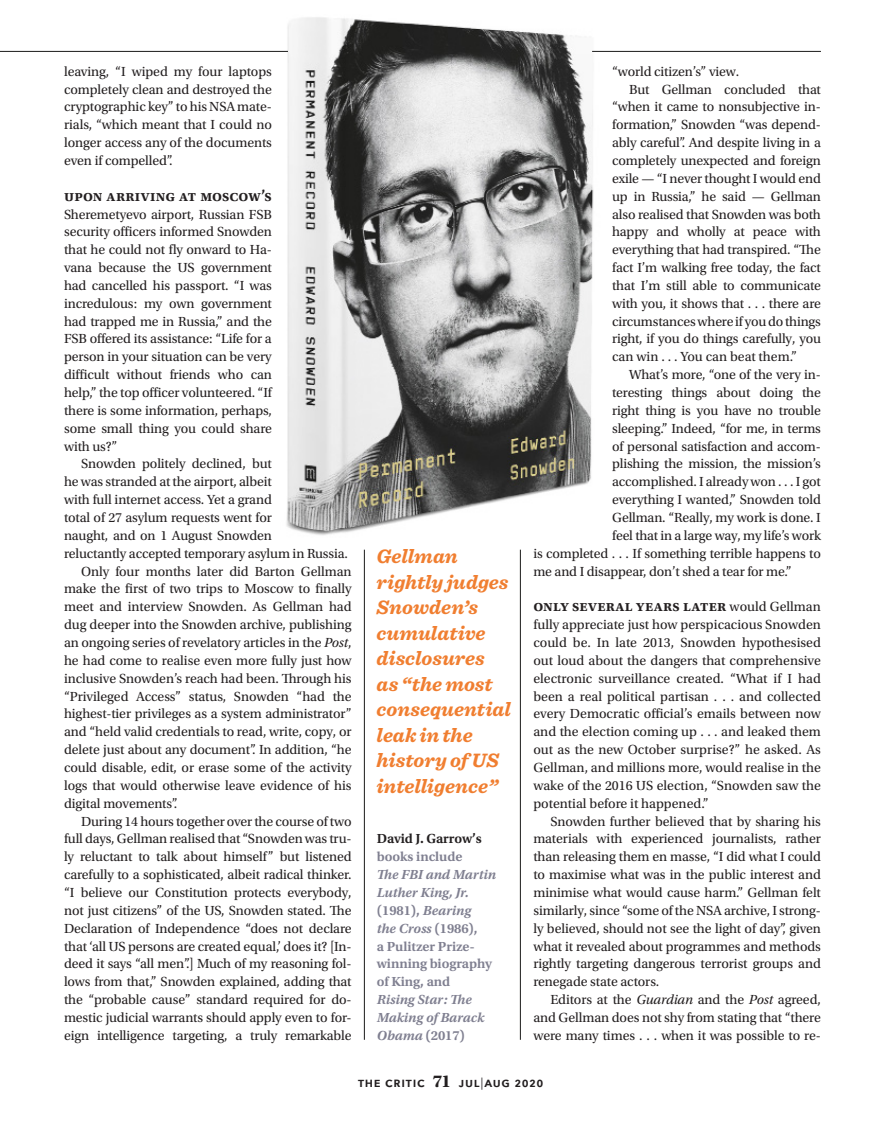
<style>
.page{position:relative;width:872px;height:1127px;background:#fff}
.page>*{position:absolute;margin:0;border:0;box-sizing:border-box;transform-origin:0 0}
.Pullquote{font:italic 700 20.25px/25.5px "Sentinel";color:#f07e30}
.Utopia_Text{font:15.9px "Utopia Std Semibold Capt";letter-spacing:.015em;color:#231f20}
.Utopia_Text_Indent{font:13.8px/17.9px "Utopia Std";letter-spacing:-.01em;color:#231f20;text-align:justify}
.Utopia_Text-2{font:13.8px/17.9px "Utopia Std";letter-spacing:-.005em;color:#231f20;text-align:justify}
.Utopia_Contributor_2{font:13.8px/17.9px "Utopia Std Semibold Capt It";letter-spacing:-.005em;color:#7f7f90}
.t1{font:600 13.5px "Avenir Next";letter-spacing:.05em;color:#231f20}
.s1{font-style:italic}
.s2{font-family:"Utopia Std Semibold Capt";color:#231f20}
.s3{font-family:"Utopia Std Semibold Capt"}
.s4{font-family:"Utopia Std";font-size:13.8px}
.s5{font-family:"Utopia Std Bold Capt";font-weight:400;font-size:18px}
.s6{font-family:"Sentinel";font-weight:400}
</style>
<div class="page">
<hr style="left:364px;top:550px;width:1px;height:490px;background:#1a1a19">
<hr style="left:520px;top:550px;width:1px;height:490px;background:#1a1a19">
<img style="left:280px;top:17px;width:323px;height:518px">
<hr style="left:0;top:51px;width:288px;height:1px;background:#1a1a19">
<hr style="left:592px;top:51px;width:229px;height:1px;background:#1a1a19">
<p class="Utopia_Text-2" style="left:64px;top:63px;width:209px">leaving, “I wiped my four laptops completely clean and destroyed the cryptographic key” to his NSA mate&shy;rials, “which meant that I could no longer access any of the documents even if compelled”.</p>
<p class="Utopia_Text" style="left:64px;top:186px;width:209px">upon arriving at moscow’s</p>
<p class="Utopia_Text-2" style="left:64px;top:205px;width:209px">Sheremetyevo airport, Russian FSB security officers informed Snowden that he could not fly onward to Ha&shy;vana because the US government had cancelled his passport. “I was incredulous: my own government had trapped me in Russia,” and the FSB offered its assistance: “Life for a person in your situation can be very difficult without friends who can help,” the top officer volunteered. “If there is some information, perhaps, some small thing you could share with us?”</p>
<p class="Utopia_Text_Indent" style="left:64px;top:455px;width:285px;text-align:left;text-indent:17px">Snowden politely declined, but<br>he was stranded at the airport, albeit<br>with full internet access. Yet a grand<br>total of 27 asylum requests went for<br>naught, and on 1 August Snowden<br>reluctantly accepted temporary asylum in Russia.</p>
<p class="Utopia_Text_Indent" style="left:64px;top:562px;width:289px;text-indent:17px">Only four months later did Barton Gellman make the first of two trips to Moscow to finally meet and interview Snowden. As Gellman had dug deeper into the Snowden archive, publishing an ongoing series of revelatory articles in the <span class="s1">Post</span>, he had come to realise even more fully just how inclusive Snowden’s reach had been. Through his “Privileged Access” status, Snowden “had the highest-tier privileges as a system administrator” and “held valid credentials to read, write, copy, or delete just about any document”. In addition, “he could disable, edit, or erase some of the activity logs that would otherwise leave evidence of his digital movements”.</p>
<p class="Utopia_Text_Indent" style="left:64px;top:812px;width:289px;text-indent:17px">During 14 hours together over the course of two full days, Gellman realised that “Snowden was tru&shy;ly reluctant to talk about himself” but listened carefully to a sophisticated, albeit radical thinker. “I believe our Constitution protects everybody, not just citizens” of the US, Snowden stated. The Declaration of Independence “does not declare that ‘all US persons are created equal,’ does it? [In&shy;deed it says “all men”.] Much of my reasoning fol&shy;lows from that,” Snowden explained, adding that the “probable cause” standard required for do&shy;mestic judicial warrants should apply even to for&shy;eign intelligence targeting, a truly remarkable</p>
<p class="Pullquote" style="left:376px;top:543px;width:136px">Gellman rightly judges<br>Snowden’s cumulative disclosures as “the most consequential leak in the history of US intelligence”</p>
<p class="Utopia_Contributor_2" style="left:377px;top:830px;width:121px"><span class="s2">David J. Garrow’s </span><span class="s3">books include<br></span>The FBI and Martin<br>Luther King, Jr. <span class="s3">(1981),</span> Bearing<br>the Cross <span class="s3">(1986),<br>a Pulitzer Prize&shy;winning biography of King, and<br></span>Rising Star: The<br>Making of Barack<br>Obama <span class="s3">(2017)</span></p>
<p class="Utopia_Text_Indent" style="left:612px;top:63px;width:128px">“world citizen’s” view.</p>
<p class="Utopia_Text_Indent" style="left:612px;top:80px;width:210px;text-indent:17px">But Gellman concluded that “when it came to nonsubjective in&shy;formation,” Snowden “was depend&shy;ably careful”. And despite living in a completely unexpected and foreign exile — “I never thought I would end up in Russia,” he said — Gellman also realised that Snowden was both happy and wholly at peace with everything that had transpired. “The fact I’m walking free today, the fact that I’m still able to communicate with you, it shows that . . . there are circumstances where if you do things right, if you do things carefully, you can win . . . You can beat them.”</p>
<p class="Utopia_Text_Indent" style="left:629px;top:366px;width:193px">What’s more, “one of the very in-</p>
<p class="Utopia_Text_Indent" style="left:612px;top:384px;width:210px">teresting things about doing the</p>
<p class="Utopia_Text_Indent" style="left:612px;top:402px;width:210px">right thing is you have no trouble</p>
<p class="Utopia_Text_Indent" style="left:612px;top:420px;width:210px">sleeping.” Indeed, “for me, in terms</p>
<p class="Utopia_Text_Indent" style="left:612px;top:437px;width:210px">of personal satisfaction and accom-</p>
<p class="Utopia_Text_Indent" style="left:612px;top:455px;width:210px">plishing the mission, the mission’s</p>
<p class="Utopia_Text_Indent" style="left:612px;top:473px;width:210px">accomplished. I already won . . . I got</p>
<p class="Utopia_Text_Indent" style="left:612px;top:491px;width:210px">everything I wanted,” Snowden told</p>
<p class="Utopia_Text_Indent" style="left:612px;top:509px;width:210px">Gellman. “Really, my work is done. I</p>
<p class="Utopia_Text_Indent" style="left:612px;top:527px;width:210px">feel that in a large way, my life’s work</p>
<p class="Utopia_Text_Indent" style="left:533px;top:544px;width:289px">is completed . . . If something terrible happens to</p>
<p class="Utopia_Text_Indent" style="left:533px;top:562px;width:260px">me and I disappear, don’t shed a tear for me.”</p>
<p class="Utopia_Text" style="left:533px;top:597px;width:289px">only several years later <span class="s4">would Gellman</span></p>
<p class="Utopia_Text-2" style="left:533px;top:616px;width:289px">fully appreciate just how perspicacious Snowden could be. In late 2013, Snowden hypothesised out loud about the dangers that comprehensive electronic surveillance created. “What if I had been a real political partisan . . . and collected every Democratic official’s emails between now and the election coming up . . . and leaked them out as the new October surprise?” he asked. As Gellman, and millions more, would realise in the wake of the 2016 US election, “Snowden saw the potential before it happened.”</p>
<p class="Utopia_Text_Indent" style="left:533px;top:812px;width:289px;text-indent:17px">Snowden further believed that by sharing his materials with experienced journalists, rather than releasing them en masse, “I did what I could to maximise what was in the public interest and minimise what would cause harm.” Gellman felt similarly, since “some of the NSA archive, I strong&shy;ly believed, should not see the light of day”, given what it revealed about programmes and methods rightly targeting dangerous terrorist groups and renegade state actors.</p>
<p class="Utopia_Text_Indent" style="left:533px;top:991px;width:289px;text-indent:17px">Editors at the <span class="s1">Guardian</span> and the <span class="s1">Post</span> agreed, and Gellman does not shy from stating that “there were many times . . . when it was possible to re-</p>
<p class="t1" style="left:358px;top:1071px;width:187px">the critic <span class="s5">71</span> jul<span class="s6">|</span>aug 2020</p>
</div>
